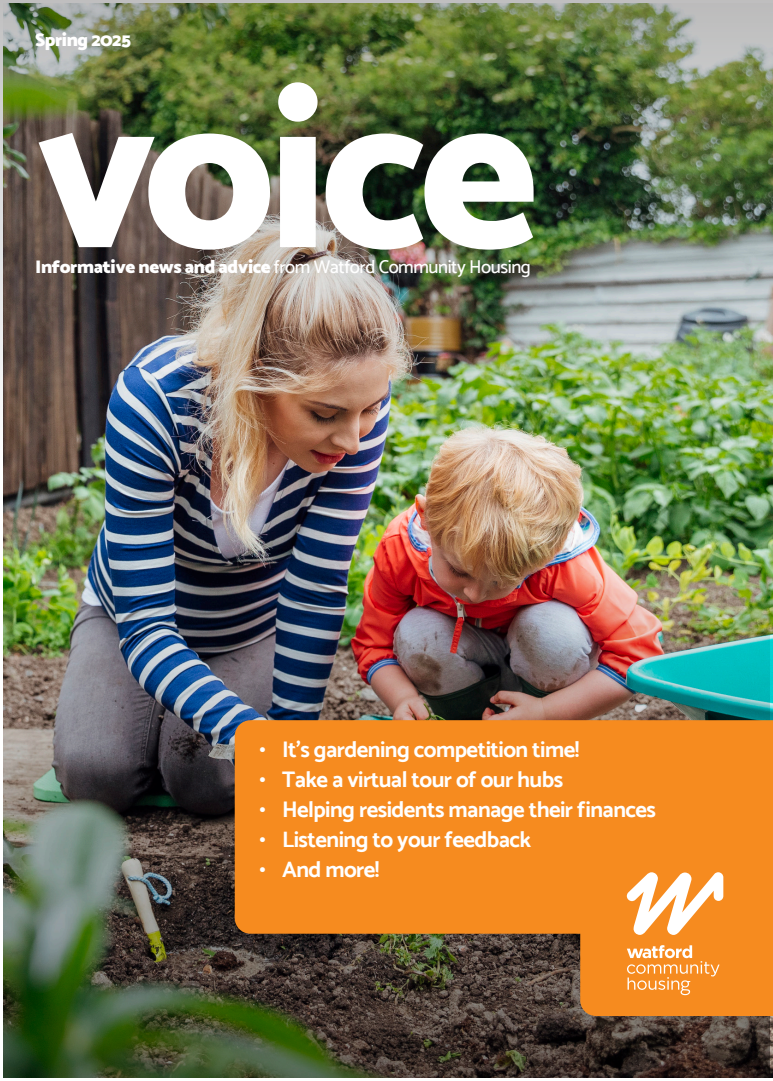
<style>
.page{position:relative;width:773px;height:1081px;background:#fff}
.page>*{position:absolute;margin:0;border:0;box-sizing:border-box;transform-origin:0 0}
.Body_1_abc_bullets{font:800 227.25px "Catamaran";letter-spacing:-.03em;color:#fff}
.t1{font:700 22.5px "Catamaran";letter-spacing:-.025em;color:#fff}
.t2{font:500 18.5px "Catamaran";letter-spacing:-.025em;color:#fff}
.t3{font:900 18.5px "Catamaran";letter-spacing:-.025em;color:#fff}
.s1{font-weight:900}
</style>
<div class="page">
<img style="left:4px;top:457px;width:768px;height:620px">
<img style="left:4px;top:549px;width:765px;height:528px">
<img style="left:0;top:0;width:772px;height:457px">
<div style="left:235px;top:720px;width:537px;height:213px;background:#f68b1f"></div>
<svg style="left:580px;top:847px;width:192px;height:169px;background:#f5983a"></svg>
<p class="t3" style="left:35px;top:29px;width:97px">Spring 2025</p>
<p class="Body_1_abc_bullets" style="left:35px;top:36px;width:505px">voice</p>
<p class="t2" style="left:35px;top:256px;width:497px"><span class="s1">Informative news and advice</span> from Watford Community Housing</p>
<p class="t1" style="left:259px;top:736px;width:321px">• It’s gardening competition time!</p>
<p class="t1" style="left:259px;top:766px;width:305px">• Take a virtual tour of our hubs</p>
<p class="t1" style="left:259px;top:796px;width:398px">• Helping residents manage their finances</p>
<p class="t1" style="left:259px;top:826px;width:273px">• Listening to your feedback</p>
<p class="t1" style="left:259px;top:856px;width:122px">• And more!</p>
</div>
